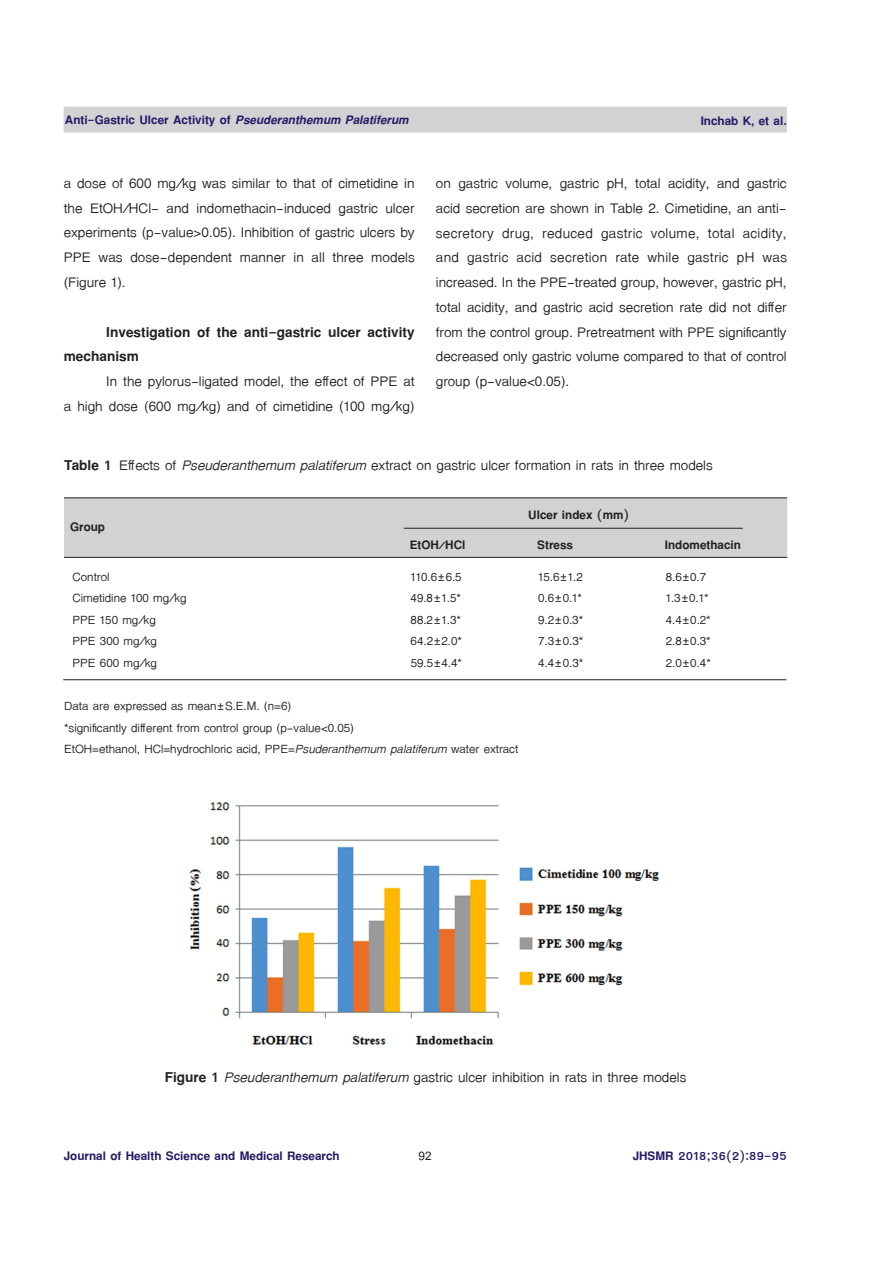
<style>
.page{position:relative;width:893px;height:1263px;background:#fff}
.page>*{position:absolute;margin:0;border:0;box-sizing:border-box;transform-origin:0 0}
.t1{font:21px/24.8px "TF Lanna";color:#231f20;text-align:justify}
.t2{font:700 21px/24.8px "TF Lanna";color:#231f20}
.t3{font:18px/21.6px "TF Lanna";color:#231f20}
.t4{font:700 18px "TF Lanna";color:#231965}
.t5{font:700 18px "TF Lanna";color:#231f20}
.t6{font:700 18px "Cordia UPC";color:#231f20}
.s1{font-style:italic}
.s2{font-weight:700}
</style>
<div class="page">
<div style="left:64px;top:107px;width:723px;height:25px;background:#d1d2d4"></div>
<div style="left:64px;top:498px;width:723px;height:59px;background:#d1d2d4"></div>
<hr style="left:64px;top:497px;width:340px;height:1px;background:#231f20">
<hr style="left:64px;top:557px;width:340px;height:1px;background:#231f20">
<hr style="left:404px;top:497px;width:127px;height:1px;background:#231f20">
<hr style="left:531px;top:497px;width:128px;height:1px;background:#231f20">
<hr style="left:659px;top:497px;width:128px;height:1px;background:#231f20">
<hr style="left:404px;top:557px;width:127px;height:1px;background:#231f20">
<hr style="left:531px;top:557px;width:128px;height:1px;background:#231f20">
<hr style="left:659px;top:557px;width:128px;height:1px;background:#231f20">
<hr style="left:63px;top:679px;width:723px;height:1px;background:#231f20">
<hr style="left:404px;top:528px;width:339px;height:1px;background:#231f20">
<img style="left:189px;top:802px;width:470px;height:243px">
<p class="t4" style="left:65px;top:109px;width:345px">Anti-Gastric Ulcer Activity of <span class="s1">Pseuderanthemum Palatiferum</span></p>
<p class="t4" style="left:701px;top:109px;width:88px">Inchab K, et al.</p>
<p class="t1" style="left:64px;top:171px;width:353px">a dose of 600 mg/kg was similar to that of cimetidine in the EtOH/HCl- and indomethacin-induced gastric ulcer experiments (p-value&gt;0.05). Inhibition of gastric ulcers by PPE was dose-dependent manner in all three models (Figure 1).</p>
<p class="t2" style="left:64px;top:319px;width:352px;text-indent:43px">Investigation of the anti-gastric ulcer activity mechanism</p>
<p class="t1" style="left:64px;top:369px;width:352px;text-align:right">In the pylorus-ligated model, the effect of PPE at<br>a high dose (600 mg/kg) and of cimetidine (100 mg/kg)</p>
<p class="t1" style="left:436px;top:171px;width:353px">on gastric volume, gastric pH, total acidity, and gastric acid secretion are shown in Table 2. Cimetidine, an anti&shy;secretory drug, reduced gastric volume, total acidity, and gastric acid secretion rate while gastric pH was increased. In the PPE-treated group, however, gastric pH, total acidity, and gastric acid secretion rate did not differ from the control group. Pretreatment with PPE significantly decreased only gastric volume compared to that of control group (p-value&lt;0.05).</p>
<p class="t1" style="left:64px;top:453px;width:650px"><span class="s2">Table 1</span> Effects of <span class="s1">Pseuderanthemum palatiferum</span> extract on gastric ulcer formation in rats in three models</p>
<p class="t5" style="left:70px;top:516px;width:37px">Group</p>
<p class="t5" style="left:528px;top:504px;width:102px">Ulcer index (mm)</p>
<p class="t5" style="left:410px;top:533px;width:57px">EtOH/HCl</p>
<p class="t5" style="left:537px;top:533px;width:37px">Stress</p>
<p class="t5" style="left:665px;top:533px;width:78px">Indomethacin</p>
<p class="t3" style="left:73px;top:566px;width:38px">Control</p>
<p class="t3" style="left:411px;top:566px;width:53px">110.6±6.5</p>
<p class="t3" style="left:538px;top:566px;width:46px">15.6±1.2</p>
<p class="t3" style="left:666px;top:566px;width:42px">8.6±0.7</p>
<p class="t3" style="left:73px;top:587px;width:116px">Cimetidine 100 mg/kg</p>
<p class="t3" style="left:411px;top:587px;width:52px">49.8±1.5*</p>
<p class="t3" style="left:538px;top:587px;width:45px">0.6±0.1*</p>
<p class="t3" style="left:666px;top:587px;width:44px">1.3±0.1*</p>
<p class="t3" style="left:73px;top:609px;width:85px">PPE 150 mg/kg</p>
<p class="t3" style="left:411px;top:609px;width:52px">88.2±1.3*</p>
<p class="t3" style="left:538px;top:609px;width:46px">9.2±0.3*</p>
<p class="t3" style="left:666px;top:609px;width:46px">4.4±0.2*</p>
<p class="t3" style="left:73px;top:630px;width:86px">PPE 300 mg/kg</p>
<p class="t3" style="left:411px;top:630px;width:53px">64.2±2.0*</p>
<p class="t3" style="left:538px;top:630px;width:46px">7.3±0.3*</p>
<p class="t3" style="left:666px;top:630px;width:46px">2.8±0.3*</p>
<p class="t3" style="left:73px;top:652px;width:86px">PPE 600 mg/kg</p>
<p class="t3" style="left:411px;top:652px;width:53px">59.5±4.4*</p>
<p class="t3" style="left:538px;top:652px;width:46px">4.4±0.3*</p>
<p class="t3" style="left:666px;top:652px;width:46px">2.0±0.4*</p>
<p class="t3" style="left:64px;top:695px;width:456px">Data are expressed as mean±S.E.M. (n=6)<br>*significantly different from control group (p-value&lt;0.05)<br>EtOH=ethanol, HCl=hydrochloric acid, PPE=<span class="s1">Psuderanthemum palatiferum</span> water extract</p>
<p class="t1" style="left:165px;top:1065px;width:523px"><span class="s2">Figure 1</span> <span class="s1">Pseuderanthemum palatiferum</span> gastric ulcer inhibition in rats in three models</p>
<p class="t4" style="left:64px;top:1145px;width:277px">Journal of Health Science and Medical Research</p>
<p class="t6" style="left:418px;top:1145px;width:15px">92</p>
<p class="t4" style="left:633px;top:1145px;width:155px">JHSMR 2018;36(2):89-95</p>
</div>
